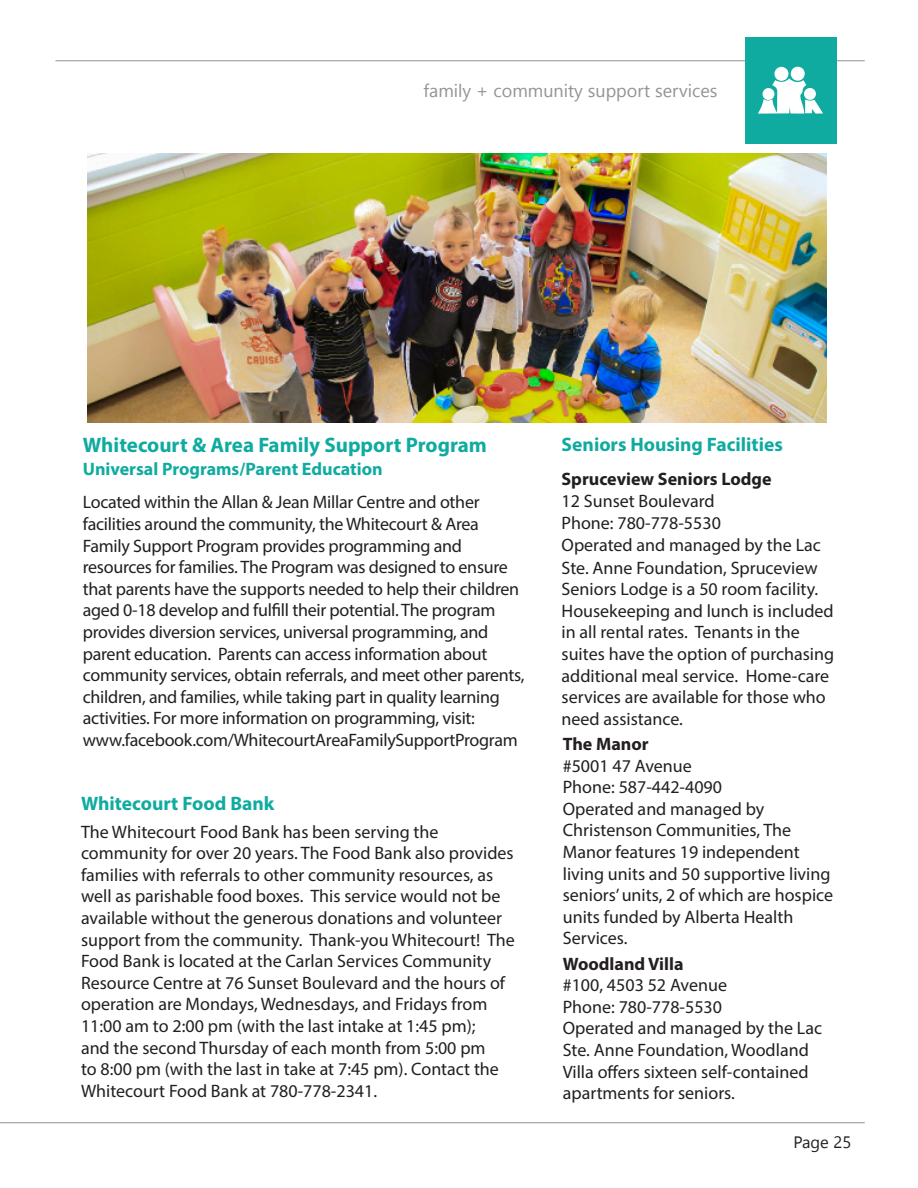
<style>
.page{position:relative;width:918px;height:1188px;background:#fff}
.page>*{position:absolute;margin:0;border:0;box-sizing:border-box;transform-origin:0 0}
.t1{font:700 21px "Myriad Pro";color:#10aba0}
.t2{font:700 19.5px "Myriad Pro";color:#10aba0}
.t3{font:18px/21.6px "Myriad Pro";color:#231f20}
.t4{font:700 18px "Myriad Pro";color:#231f20}
.t5{font:700 18px "Myriad Pro";color:#10aba0}
.t6{font:18px "Segoe UI Symbol";color:#939393}
</style>
<div class="page">
<hr style="left:0;top:1122px;width:865px;height:1px;background:#939393">
<hr style="left:56px;top:60px;width:809px;height:1px;background:#939393">
<div style="left:745px;top:37px;width:91px;height:106px;background:#10aba0"></div>
<svg style="left:758px;top:79px;width:65px;height:35px"></svg>
<div style="left:774px;top:67px;width:14px;height:14px;background:#fff;border-radius:50%"></div>
<div style="left:791px;top:67px;width:14px;height:14px;background:#fff;border-radius:50%"></div>
<div style="left:762px;top:88px;width:13px;height:12px;background:#fff;border-radius:50%"></div>
<div style="left:804px;top:88px;width:12px;height:12px;background:#fff;border-radius:50%"></div>
<img style="left:87px;top:153px;width:740px;height:269px">
<p class="t6" style="left:543px;top:80px;width:176px">◆■▼ ▲◆ □▼ ▲ ❖ ▲</p>
<p class="t1" style="left:83px;top:431px;width:406px">Whitecourt &amp; Area Family Support Program</p>
<p class="t5" style="left:83px;top:457px;width:301px">Universal Programs/Parent Education</p>
<p class="t3" style="left:83px;top:491px;width:443px">Located within the Allan &amp; Jean Millar Centre and other facilities around the community, the Whitecourt &amp; Area Family Support Program provides programming and resources for families. The Program was designed to ensure that parents have the supports needed to help their children aged 0-18 develop and fulfill their potential. The program provides diversion services, universal programming, and parent education. Parents can access information about community services, obtain referrals, and meet other parents, children, and families, while taking part in quality learning activities. For more information on programming, visit:</p>
<p class="t3" style="left:83px;top:729px;width:436px">www.facebook.com/WhitecourtAreaFamilySupportProgram</p>
<p class="t2" style="left:81px;top:791px;width:195px">Whitecourt Food Bank</p>
<p class="t3" style="left:81px;top:820px;width:435px">The Whitecourt Food Bank has been serving the community for over 20 years. The Food Bank also provides families with referrals to other community resources, as well as parishable food boxes. This service would not be available without the generous donations and volunteer support from the community. Thank-you Whitecourt! The Food Bank is located at the Carlan Services Community Resource Centre at 76 Sunset Boulevard and the hours of operation are Mondays, Wednesdays, and Fridays from 11:00 am to 2:00 pm (with the last intake at 1:45 pm);<br>and the second Thursday of each month from 5:00 pm<br>to 8:00 pm (with the last in take at 7:45 pm). Contact the Whitecourt Food Bank at 780-778-2341.</p>
<p class="t2" style="left:562px;top:431px;width:223px">Seniors Housing Facilities</p>
<p class="t4" style="left:562px;top:468px;width:211px">Spruceview Seniors Lodge</p>
<p class="t3" style="left:562px;top:490px;width:154px">12 Sunset Boulevard</p>
<p class="t3" style="left:562px;top:511px;width:161px">Phone: 780-778-5530</p>
<p class="t3" style="left:562px;top:534px;width:274px">Operated and managed by the Lac Ste. Anne Foundation, Spruceview Seniors Lodge is a 50 room facility.<br>Housekeeping and lunch is included in all rental rates. Tenants in the suites have the option of purchasing additional meal service. Home-care services are available for those who need assistance.</p>
<p class="t4" style="left:563px;top:732px;width:87px">The Manor</p>
<p class="t3" style="left:563px;top:755px;width:131px">#5001 47 Avenue</p>
<p class="t3" style="left:563px;top:776px;width:161px">Phone: 587-442-4090</p>
<p class="t3" style="left:563px;top:798px;width:272px">Operated and managed by<br>Christenson Communities, The<br>Manor features 19 independent living units and 50 supportive living seniors’ units, 2 of which are hospice units funded by Alberta Health<br>Services.</p>
<p class="t4" style="left:563px;top:952px;width:122px">Woodland Villa</p>
<p class="t3" style="left:563px;top:974px;width:166px">#100, 4503 52 Avenue</p>
<p class="t3" style="left:563px;top:996px;width:161px">Phone: 780-778-5530</p>
<p class="t3" style="left:563px;top:1017px;width:261px">Operated and managed by the Lac<br>Ste. Anne Foundation, Woodland<br>Villa offers sixteen self-contained apartments for seniors.</p>
</div>
